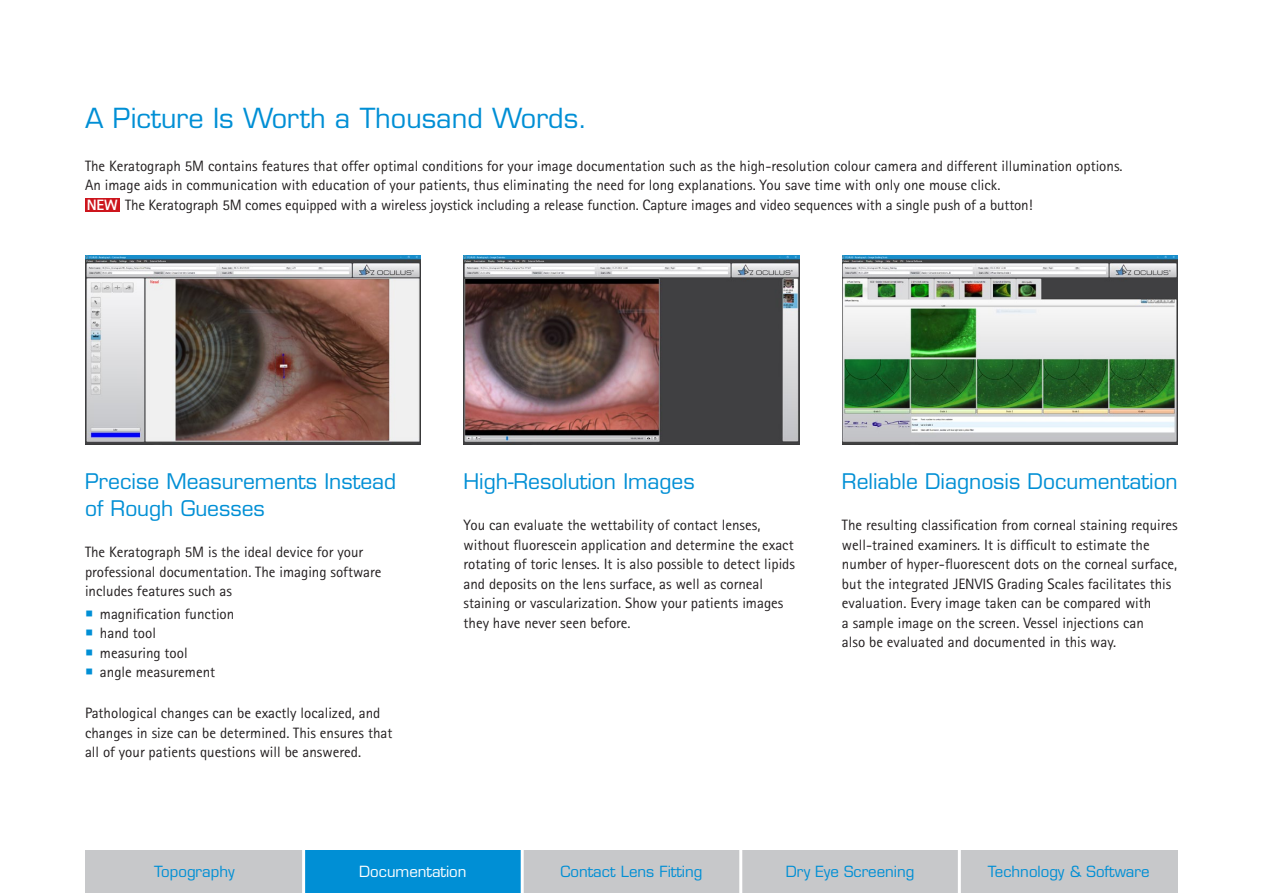
<style>
.page{position:relative;width:1263px;height:893px;background:#fff}
.page>*{position:absolute;margin:0;border:0;box-sizing:border-box;transform-origin:0 0}
.t1{font:27px "Eurostile";color:#008fd5}
.t2{font:21px/27px "Eurostile";color:#008fd5}
.t3{font:15px/19.5px "Rotis Sans Serif";color:#231f20}
.t4{font:15px "Eurostile";color:#008fd5}
.t5{font:15px "Eurostile";color:#fff}
.s1{font-weight:800;color:#fff}
</style>
<div class="page">
<img style="left:85px;top:255px;width:336px;height:189px">
<img style="left:463px;top:255px;width:336px;height:189px">
<img style="left:842px;top:255px;width:336px;height:189px">
<div style="left:85px;top:198px;width:35px;height:14px;background:#cd151d"></div>
<div style="left:85px;top:850px;width:1093px;height:43px;background:#c7c8ca"></div>
<div style="left:304px;top:850px;width:218px;height:43px;background:#008fd5"></div>
<hr style="left:302px;top:848px;width:3px;height:45px;background:#fff">
<hr style="left:521px;top:848px;width:3px;height:45px;background:#fff">
<hr style="left:739px;top:848px;width:3px;height:45px;background:#fff">
<hr style="left:958px;top:848px;width:3px;height:45px;background:#fff">
<h1 class="t1" style="left:85px;top:102px;width:504px">A Picture Is Worth a Thousand Words.</h1>
<p class="t3" style="left:85px;top:156px;width:1039px">The Keratograph 5M contains features that offer optimal conditions for your image documentation such as the high-resolution colour camera and different illumination options.<br>An image aids in communication with education of your patients, thus eliminating the need for long explanations. You save time with only one mouse click.<br><span class="s1">NEW</span> The Keratograph 5M comes equipped with a wireless joystick including a release function. Capture images and video sequences with a single push of a button!</p>
<h2 class="t2" style="left:85px;top:468px;width:313px">Precise Measurements Instead of Rough Guesses</h2>
<p class="t3" style="left:85px;top:542px;width:298px">The Keratograph 5M is the ideal device for your professional documentation. The imaging software includes features such as</p>
<p class="t3" style="left:100px;top:604px;width:136px">magnification function hand tool<br>measuring tool<br>angle measurement</p>
<p class="t3" style="left:85px;top:703px;width:309px">Pathological changes can be exactly localized, and changes in size can be determined. This ensures that all of your patients questions will be answered.</p>
<h2 class="t2" style="left:463px;top:468px;width:233px">High-Resolution Images</h2>
<p class="t3" style="left:463px;top:515px;width:333px">You can evaluate the wettability of contact lenses, without fluorescein application and determine the exact rotating of toric lenses. It is also possible to detect lipids and deposits on the lens surface, as well as corneal staining or vascularization. Show your patients images they have never seen before.</p>
<h2 class="t2" style="left:842px;top:468px;width:337px">Reliable Diagnosis Documentation</h2>
<p class="t3" style="left:842px;top:515px;width:337px">The resulting classification from corneal staining requires well-trained examiners. It is difficult to estimate the number of hyper-fluorescent dots on the corneal surface, but the integrated JENVIS Grading Scales facilitates this evaluation. Every image taken can be compared with<br>a sample image on the screen. Vessel injections can<br>also be evaluated and documented in this way.</p>
<p class="t4" style="left:154px;top:863px;width:82px">Topography</p>
<p class="t5" style="left:359px;top:863px;width:109px">Documentation</p>
<p class="t4" style="left:560px;top:863px;width:143px">Contact Lens Fitting</p>
<p class="t4" style="left:786px;top:863px;width:130px">Dry Eye Screening</p>
<p class="t4" style="left:988px;top:863px;width:163px">Technology &amp; Software</p>
</div>
